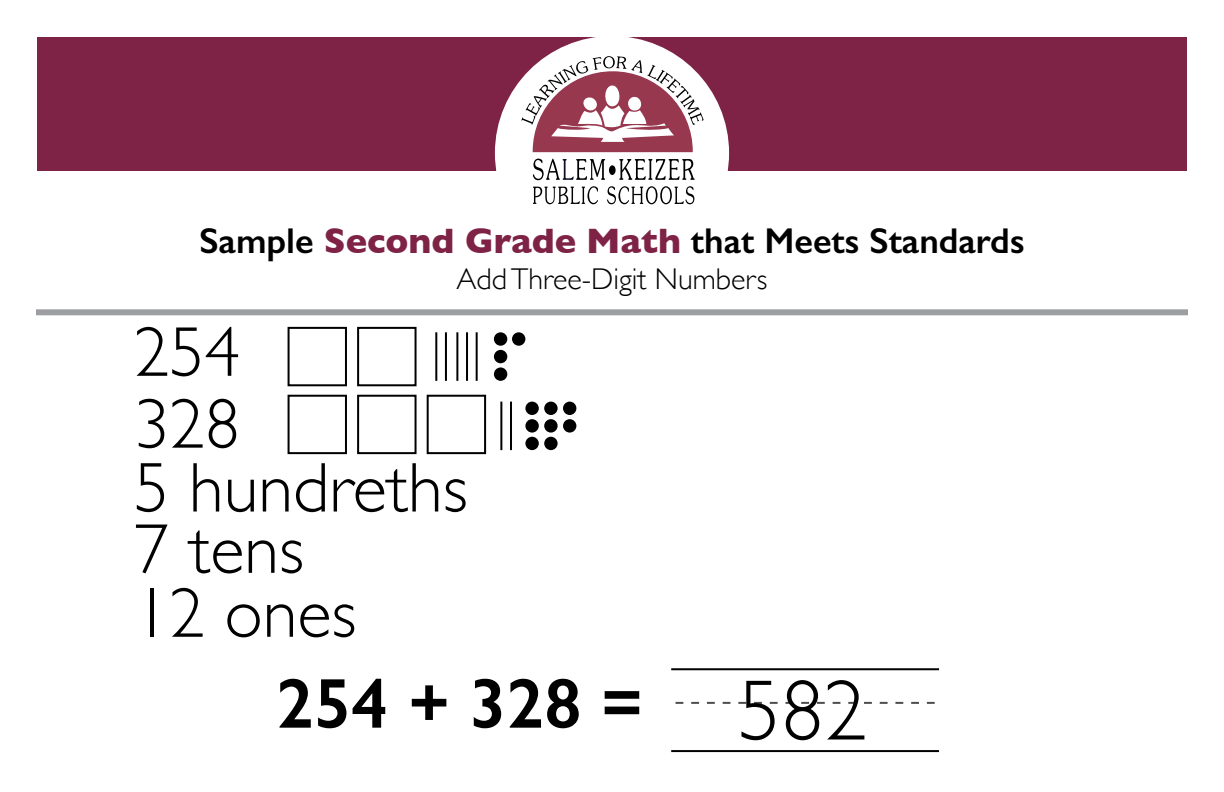
<style>
.page{position:relative;width:1224px;height:792px;background:#fff}
.page>*{position:absolute;margin:0;border:0;box-sizing:border-box;transform-origin:0 0}
.t1{font:300 70.8px/62.6px "Gill Sans";color:#000}
.t2{font:600 70.8px "Gill Sans";color:#000}
.t3{font:600 36px "Gill Sans";color:#000}
.t4{font:300 30px "Gill Sans";color:#000}
.s1{font-weight:700;color:#7e2346}
.s2{font-weight:300;font-size:86px}
</style>
<div class="page">
<div style="left:37px;top:37px;width:1150px;height:133px;background:#7e2346"></div>
<div style="left:495px;top:36px;width:234px;height:234px;background:#fff;border-radius:50%"></div>
<svg style="left:533px;top:186px;width:65px;height:18px"></svg>
<svg style="left:607px;top:186px;width:87px;height:18px"></svg>
<svg style="left:521px;top:56px;width:183px;height:124px"></svg>
<div style="left:36px;top:309px;width:1152px;height:6px;background:#9c9ea1"></div>
<hr style="left:671px;top:668px;width:268px;height:2px;background:#000">
<hr style="left:671px;top:750px;width:268px;height:2px;background:#000">
<svg style="left:676px;top:702px;width:259px;height:2px"></svg>
<div style="left:288px;top:327px;width:59px;height:59px;border:2px solid #000"></div>
<div style="left:357px;top:327px;width:60px;height:59px;border:2px solid #000"></div>
<div style="left:288px;top:395px;width:59px;height:59px;border:2px solid #000"></div>
<div style="left:357px;top:395px;width:60px;height:59px;border:2px solid #000"></div>
<div style="left:427px;top:395px;width:59px;height:59px;border:2px solid #000"></div>
<hr style="left:435px;top:332px;width:2px;height:49px;background:#000">
<hr style="left:445px;top:332px;width:2px;height:49px;background:#000">
<hr style="left:456px;top:332px;width:2px;height:49px;background:#000">
<hr style="left:466px;top:332px;width:2px;height:49px;background:#000">
<hr style="left:476px;top:332px;width:2px;height:49px;background:#000">
<div style="left:494px;top:332px;width:13px;height:14px;background:#000;border-radius:50%"></div>
<div style="left:494px;top:350px;width:13px;height:13px;background:#000;border-radius:50%"></div>
<div style="left:494px;top:367px;width:13px;height:14px;background:#000;border-radius:50%"></div>
<div style="left:512px;top:332px;width:13px;height:14px;background:#000;border-radius:50%"></div>
<hr style="left:500px;top:402px;width:2px;height:48px;background:#000">
<hr style="left:510px;top:402px;width:2px;height:48px;background:#000">
<div style="left:525px;top:402px;width:14px;height:13px;background:#000;border-radius:50%"></div>
<div style="left:525px;top:419px;width:14px;height:14px;background:#000;border-radius:50%"></div>
<div style="left:525px;top:437px;width:14px;height:13px;background:#000;border-radius:50%"></div>
<div style="left:544px;top:402px;width:14px;height:13px;background:#000;border-radius:50%"></div>
<div style="left:544px;top:419px;width:14px;height:14px;background:#000;border-radius:50%"></div>
<div style="left:544px;top:437px;width:14px;height:13px;background:#000;border-radius:50%"></div>
<div style="left:563px;top:402px;width:13px;height:13px;background:#000;border-radius:50%"></div>
<div style="left:563px;top:419px;width:13px;height:14px;background:#000;border-radius:50%"></div>
<p class="t3" style="left:199px;top:219px;width:827px">Sample <span class="s1">Second Grade Math</span> that Meets Standards</p>
<p class="t4" style="left:457px;top:256px;width:312px">Add Three-Digit Numbers</p>
<h1 class="t1" style="left:134px;top:313px;width:108px;line-height:71.8px">254<br>328</h1>
<h1 class="t1" style="left:134px;top:454px;width:335px">5 hundreths<br>7 tens<br>12 ones</h1>
<h1 class="t2" style="left:277px;top:661px;width:592px">254 + 328 = <span class="s2">582</span></h1>
</div>
